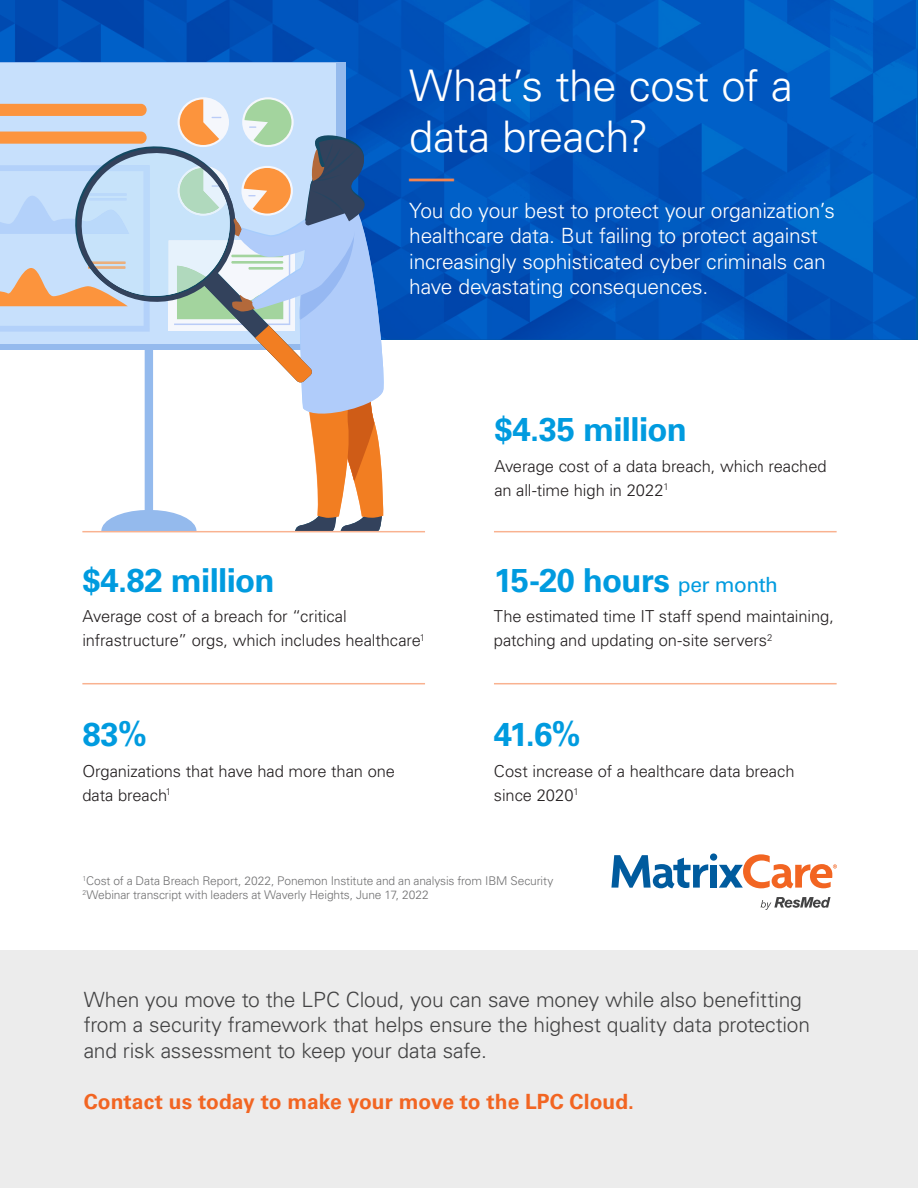
<style>
.page{position:relative;width:918px;height:1188px;background:#fff}
.page>*{position:absolute;margin:0;border:0;box-sizing:border-box;transform-origin:0 0}
.t1{font:300 45px "Univers LT Std";color:#f5844e}
.t2{font:300 43.5px/51px "Univers LT Std";letter-spacing:-.01em;color:#fff}
.t3{font:700 33px "Univers LT Std";letter-spacing:-.02em;color:#009bdf}
.t4{font:300 21px/25.5px "Univers LT Std";letter-spacing:-.01em;color:#424243}
.t5{font:300 21px/25.5px "Univers LT Std";letter-spacing:-.01em;color:#fff}
.t6{font:700 21px "Univers LT Std";color:#f26522}
.t7{font:300 16.5px/24px "Univers LT Std";letter-spacing:-.005em;color:#231f20}
.t8{font:300 12px "Univers LT Std";letter-spacing:-.01em;color:#717172}
.s1{font-weight:400;font-size:21px}
</style>
<div class="page">
<svg style="left:0;top:0;width:918px;height:340px;background:#0057bd"></svg>
<div style="left:0;top:63px;width:335px;height:281px;background:#c7e0fc"></div>
<svg style="left:0;top:99px;width:388px;height:432px"></svg>
<div style="left:0;top:950px;width:918px;height:238px;background:#ececec"></div>
<div style="left:710px;top:865px;width:7px;height:23px;background:#005b9e"></div>
<div style="left:710px;top:853px;width:7px;height:8px;background:#005b9e;border-radius:50%"></div>
<svg style="left:611px;top:855px;width:97px;height:33px"></svg>
<svg style="left:719px;top:854px;width:118px;height:34px"></svg>
<svg style="left:761px;top:897px;width:69px;height:13px"></svg>
<hr style="left:82px;top:531px;width:343px;height:1px;background:#f9b290">
<hr style="left:494px;top:531px;width:343px;height:1px;background:#f9b290">
<hr style="left:82px;top:683px;width:343px;height:1px;background:#f9b290">
<hr style="left:494px;top:683px;width:343px;height:1px;background:#f9b290">
<p class="t2" style="left:409px;top:60px;width:385px">What’s the cost of a data breach?</p>
<p class="t1" style="left:409px;top:149px;width:46px">—</p>
<p class="t5" style="left:409px;top:197px;width:427px">You do your best to protect your organization’s healthcare data. But failing to protect against increasingly sophisticated cyber criminals can have devastating consequences.</p>
<p class="t3" style="left:82px;top:561px;width:194px">$4.82 million</p>
<p class="t7" style="left:82px;top:605px;width:344px">Average cost of a breach for “critical infrastructure” orgs, which includes healthcare<sup>1</sup></p>
<p class="t3" style="left:82px;top:715px;width:66px">83%</p>
<p class="t7" style="left:82px;top:759px;width:314px">Organizations that have had more than one data breach<sup>1</sup></p>
<p class="t3" style="left:494px;top:410px;width:194px">$4.35 million</p>
<p class="t7" style="left:494px;top:454px;width:334px">Average cost of a data breach, which reached an all-time high in 2022<sup>1</sup></p>
<p class="t3" style="left:494px;top:561px;width:286px">15-20 hours <span class="s1">per month</span></p>
<p class="t7" style="left:494px;top:605px;width:341px">The estimated time IT staff spend maintaining, patching and updating on-site servers<sup>2</sup></p>
<p class="t3" style="left:494px;top:715px;width:88px">41.6%</p>
<p class="t7" style="left:494px;top:759px;width:302px">Cost increase of a healthcare data breach since 2020<sup>1</sup></p>
<p class="t8" style="left:82px;top:873px;width:472px"><sup>1</sup>Cost of a Data Breach Report, 2022, Ponemon Institute and an analysis from IBM Security</p>
<p class="t8" style="left:82px;top:888px;width:348px"><sup>2</sup>Webinar transcript with leaders at Waverly Heights, June 17, 2022</p>
<p class="t4" style="left:84px;top:987px;width:728px">When you move to the LPC Cloud, you can save money while also benefitting from a security framework that helps ensure the highest quality data protection and risk assessment to keep your data safe.</p>
<p class="t6" style="left:84px;top:1089px;width:552px">Contact us today to make your move to the LPC Cloud.</p>
</div>
